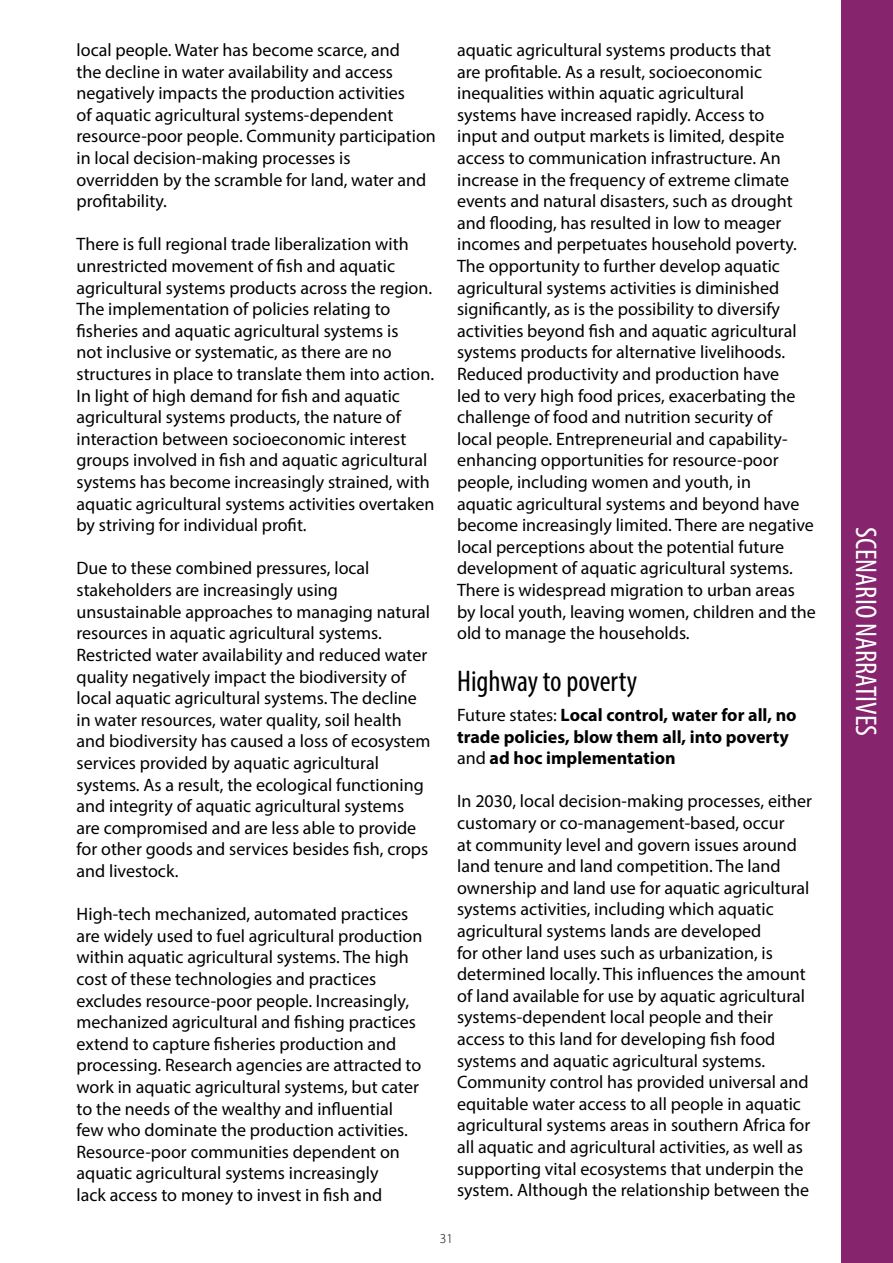
<style>
.page{position:relative;width:893px;height:1263px;background:#fff}
.page>*{position:absolute;margin:0;border:0;box-sizing:border-box;transform-origin:0 0}
.t1{font:condensed 30px "Myriad Pro";color:#fff}
.t2{font:condensed 30px "Myriad Pro";color:#000}
.t3{font:18px/21.6px "Myriad Pro";color:#000}
.t4{font:700 18px/21.6px "Myriad Pro";color:#000}
.t5{font:300 13.5px "Myriad Pro";color:#000}
.s1{font-weight:400}
</style>
<div class="page">
<div style="left:842px;top:0;width:51px;height:1263px;background:#86246e"></div>
<p class="t3" style="left:77px;top:39px;width:361px">local people. Water has become scarce, and<br>the decline in water availability and access negatively impacts the production activities<br>of aquatic agricultural systems-dependent resource-poor people. Community participation in local decision-making processes is overridden by the scramble for land, water and profitability.</p>
<p class="t3" style="left:77px;top:233px;width:360px">There is full regional trade liberalization with unrestricted movement of fish and aquatic agricultural systems products across the region.<br>The implementation of policies relating to fisheries and aquatic agricultural systems is<br>not inclusive or systematic, as there are no structures in place to translate them into action.<br>In light of high demand for fish and aquatic agricultural systems products, the nature of interaction between socioeconomic interest groups involved in fish and aquatic agricultural systems has become increasingly strained, with aquatic agricultural systems activities overtaken by striving for individual profit.</p>
<p class="t3" style="left:77px;top:557px;width:355px">Due to these combined pressures, local stakeholders are increasingly using unsustainable approaches to managing natural resources in aquatic agricultural systems.<br>Restricted water availability and reduced water quality negatively impact the biodiversity of local aquatic agricultural systems. The decline in water resources, water quality, soil health and biodiversity has caused a loss of ecosystem services provided by aquatic agricultural systems. As a result, the ecological functioning and integrity of aquatic agricultural systems are compromised and are less able to provide for other goods and services besides fish, crops and livestock.</p>
<p class="t3" style="left:77px;top:903px;width:347px">High-tech mechanized, automated practices are widely used to fuel agricultural production within aquatic agricultural systems. The high cost of these technologies and practices excludes resource-poor people. Increasingly, mechanized agricultural and fishing practices extend to capture fisheries production and processing. Research agencies are attracted to work in aquatic agricultural systems, but cater to the needs of the wealthy and influential few who dominate the production activities.<br>Resource-poor communities dependent on aquatic agricultural systems increasingly<br>lack access to money to invest in fish and</p>
<p class="t3" style="left:457px;top:39px;width:360px">aquatic agricultural systems products that<br>are profitable. As a result, socioeconomic inequalities within aquatic agricultural<br>systems have increased rapidly. Access to<br>input and output markets is limited, despite access to communication infrastructure. An increase in the frequency of extreme climate events and natural disasters, such as drought and flooding, has resulted in low to meager incomes and perpetuates household poverty.<br>The opportunity to further develop aquatic agricultural systems activities is diminished significantly, as is the possibility to diversify activities beyond fish and aquatic agricultural systems products for alternative livelihoods.<br>Reduced productivity and production have<br>led to very high food prices, exacerbating the challenge of food and nutrition security of<br>local people. Entrepreneurial and capability&shy;enhancing opportunities for resource-poor people, including women and youth, in<br>aquatic agricultural systems and beyond have become increasingly limited. There are negative local perceptions about the potential future development of aquatic agricultural systems.<br>There is widespread migration to urban areas by local youth, leaving women, children and the old to manage the households.</p>
<h1 class="t2" style="left:457px;top:663px;width:181px">Highway to poverty</h1>
<p class="t4" style="left:457px;top:703px;width:341px"><span class="s1">Future states:</span> Local control, water for all, no trade policies, blow them all, into poverty <span class="s1">and</span> ad hoc implementation</p>
<p class="t3" style="left:457px;top:790px;width:357px">In 2030, local decision-making processes, either customary or co-management-based, occur<br>at community level and govern issues around land tenure and land competition. The land ownership and land use for aquatic agricultural systems activities, including which aquatic agricultural systems lands are developed<br>for other land uses such as urbanization, is determined locally. This influences the amount of land available for use by aquatic agricultural systems-dependent local people and their access to this land for developing fish food systems and aquatic agricultural systems.<br>Community control has provided universal and equitable water access to all people in aquatic agricultural systems areas in southern Africa for all aquatic and agricultural activities, as well as supporting vital ecosystems that underpin the system. Although the relationship between the</p>
<p class="t5" style="left:440px;top:1231px;width:15px">31</p>
<h1 class="t1" style="left:884px;top:527px;width:211px;rotate:90deg">SCENARIO NARRATIVES</h1>
</div>
